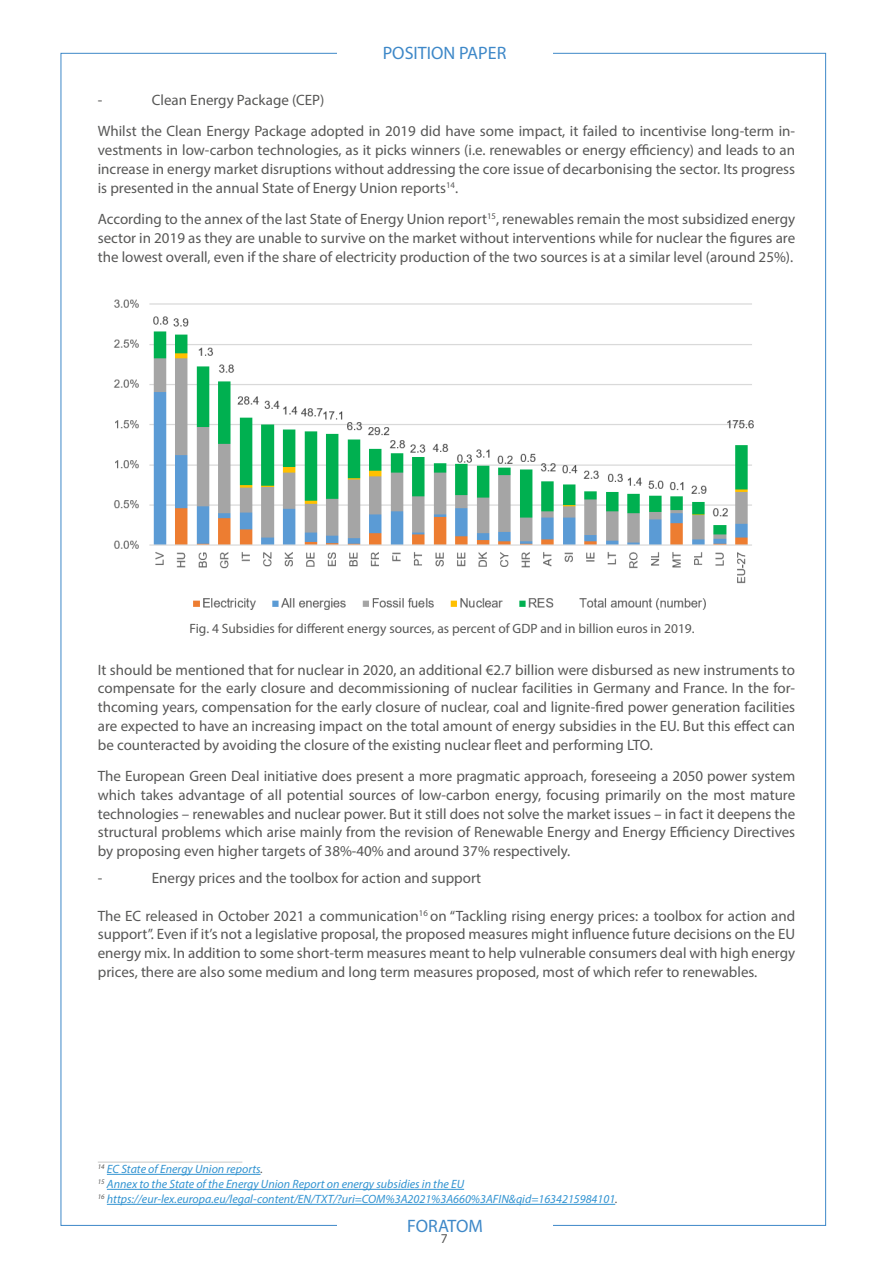
<style>
.page{position:relative;width:893px;height:1263px;background:#fff}
.page>*{position:absolute;margin:0;border:0;box-sizing:border-box;transform-origin:0 0}
.t1{font:18px "Myriad Pro";color:#3e88c8}
.PP_text{font:15px/18.8px "Myriad Pro";color:#575756;text-align:justify}
.t2{font:13.5px "Myriad Pro";color:#575756}
.Footnotes2{font:italic 12px/15px "Myriad Pro";color:#3193d1}
.s1{color:#575756}
</style>
<div class="page">
<img style="left:114px;top:299px;width:640px;height:311px">
<hr style="left:98px;top:1162px;width:144px;height:1px;background:#c7c7c6">
<hr style="left:107px;top:1174px;width:154px;height:1px;background:#3193d1">
<hr style="left:107px;top:1189px;width:357px;height:1px;background:#3193d1">
<hr style="left:107px;top:1204px;width:508px;height:1px;background:#3193d1">
<p class="t1" style="left:383px;top:42px;width:125px">POSITION PAPER</p>
<p class="PP_text" style="left:98px;top:90px;width:6px">-</p>
<p class="PP_text" style="left:152px;top:90px;width:174px">Clean Energy Package (CEP)</p>
<p class="PP_text" style="left:98px;top:122px;width:699px">Whilst the Clean Energy Package adopted in 2019 did have some impact, it failed to incentivise long-term in&shy;vestments in low-carbon technologies, as it picks winners (i.e. renewables or energy efficiency) and leads to an increase in energy market disruptions without addressing the core issue of decarbonising the sector. Its progress is presented in the annual State of Energy Union reports<sup>14</sup>.</p>
<p class="PP_text" style="left:98px;top:209px;width:699px">According to the annex of the last State of Energy Union report<sup>15</sup>, renewables remain the most subsidized energy sector in 2019 as they are unable to survive on the market without interventions while for nuclear the figures are the lowest overall, even if the share of electricity production of the two sources is at a similar level (around 25%).</p>
<p class="t2" style="left:190px;top:620px;width:506px">Fig. 4 Subsidies for different energy sources, as percent of GDP and in billion euros in 2019.</p>
<p class="PP_text" style="left:98px;top:660px;width:699px">It should be mentioned that for nuclear in 2020, an additional €2.7 billion were disbursed as new instruments to compensate for the early closure and decommissioning of nuclear facilities in Germany and France. In the for&shy;thcoming years, compensation for the early closure of nuclear, coal and lignite-fired power generation facilities are expected to have an increasing impact on the total amount of energy subsidies in the EU. But this effect can be counteracted by avoiding the closure of the existing nuclear fleet and performing LTO.</p>
<p class="PP_text" style="left:98px;top:766px;width:699px">The European Green Deal initiative does present a more pragmatic approach, foreseeing a 2050 power system which takes advantage of all potential sources of low-carbon energy, focusing primarily on the most mature technologies – renewables and nuclear power. But it still does not solve the market issues – in fact it deepens the structural problems which arise mainly from the revision of Renewable Energy and Energy Efficiency Directives by proposing even higher targets of 38%-40% and around 37% respectively.</p>
<p class="PP_text" style="left:98px;top:868px;width:6px">-</p>
<p class="PP_text" style="left:152px;top:868px;width:331px">Energy prices and the toolbox for action and support</p>
<p class="PP_text" style="left:98px;top:906px;width:699px">The EC released in October 2021 a communication<sup>16</sup> on “Tackling rising energy prices: a toolbox for action and support”. Even if it’s not a legislative proposal, the proposed measures might influence future decisions on the EU energy mix. In addition to some short-term measures meant to help vulnerable consumers deal with high energy prices, there are also some medium and long term measures proposed, most of which refer to renewables.</p>
<p class="Footnotes2" style="left:98px;top:1161px;width:368px"><sup>14</sup> EC State of Energy Union reports<span class="s1">.<br></span><sup>15</sup> Annex to the State of the Energy Union Report on energy subsidies in the EU</p>
<p class="Footnotes2" style="left:98px;top:1191px;width:521px"><sup>16</sup> https://eur-lex.europa.eu/legal-content/EN/TXT/?uri=COM%3A2021%3A660%3AFIN&amp;qid=1634215984101<span class="s1">.</span></p>
<p class="t2" style="left:441px;top:1230px;width:8px">7</p>
<p class="t1" style="left:407px;top:1215px;width:77px">FORATOM</p>
</div>
